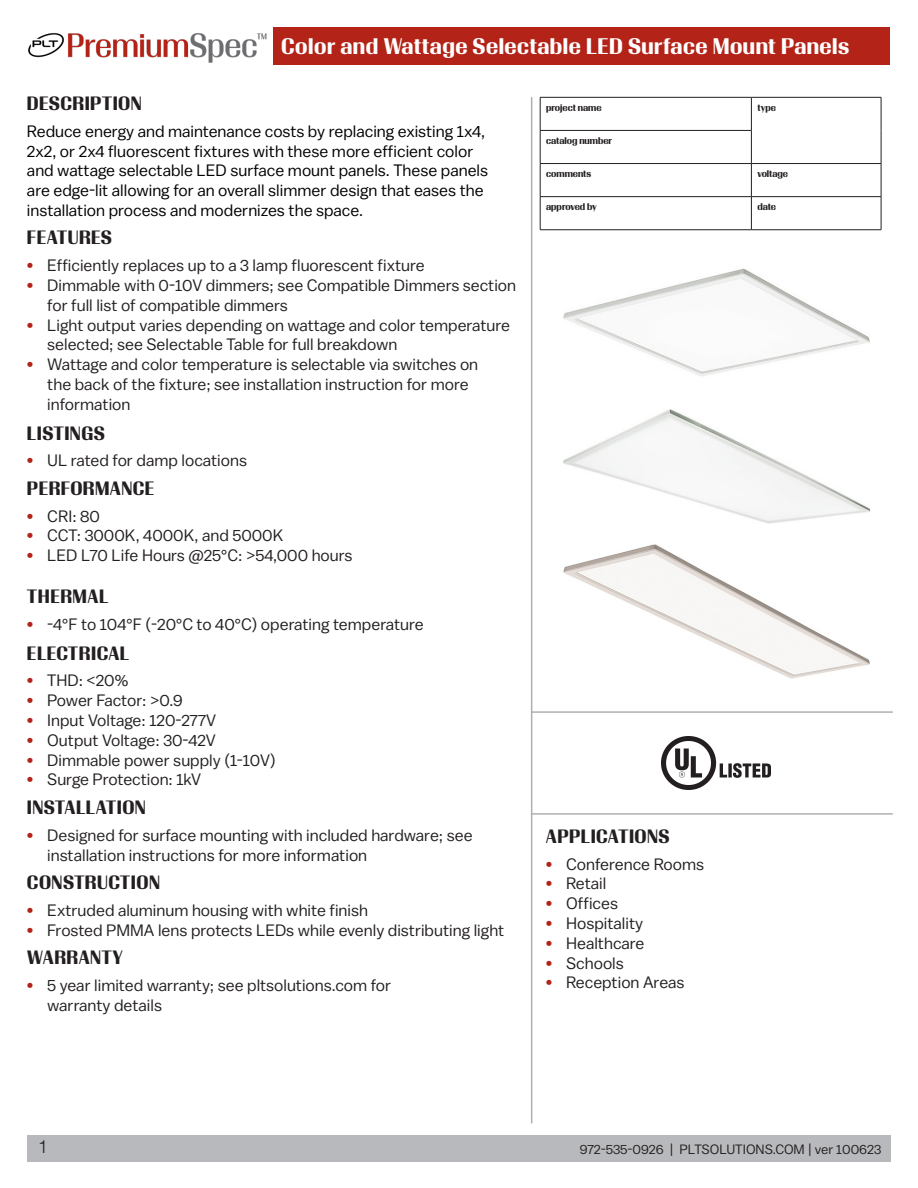
<style>
.page{position:relative;width:918px;height:1188px;background:#fff}
.page>*{position:absolute;margin:0;border:0;box-sizing:border-box;transform-origin:0 0}
.t1{font:700 21px "Timonium";letter-spacing:.025em;color:#fff}
.t2{font:700 18px "Timonium";letter-spacing:.025em;color:#231f20}
.t3{font:300 18px "Helvetica";color:#231f20}
.t4{font:16.5px/19.8px "Balto";color:#231f20}
.PLT_Blue_Bullets_Paragraphs{font:16.5px/19.8px "Balto";color:#000}
.t5{font:13.5px "Balto";color:#231f20}
.t6{font:700 9px "Timonium";color:#231f20}
.s1{color:#b32317}
</style>
<div class="page">
<div style="left:27px;top:1135px;width:864px;height:27px;background:#b8b9bc"></div>
<div style="left:274px;top:27px;width:616px;height:37px;background:#b32317"></div>
<hr style="left:531px;top:97px;width:1px;height:1026px;background:#aeafb3">
<hr style="left:540px;top:97px;width:211px;height:1px;background:#231f20">
<hr style="left:540px;top:98px;width:1px;height:32px;background:#231f20">
<hr style="left:751px;top:97px;width:130px;height:1px;background:#231f20">
<hr style="left:751px;top:98px;width:1px;height:32px;background:#231f20">
<hr style="left:881px;top:98px;width:1px;height:32px;background:#231f20">
<hr style="left:540px;top:130px;width:212px;height:1px;background:#231f20">
<hr style="left:540px;top:131px;width:1px;height:32px;background:#231f20">
<hr style="left:751px;top:131px;width:1px;height:32px;background:#231f20">
<hr style="left:881px;top:130px;width:1px;height:33px;background:#231f20">
<hr style="left:540px;top:163px;width:211px;height:1px;background:#231f20">
<hr style="left:540px;top:164px;width:1px;height:32px;background:#231f20">
<hr style="left:751px;top:163px;width:130px;height:1px;background:#231f20">
<hr style="left:751px;top:164px;width:1px;height:32px;background:#231f20">
<hr style="left:881px;top:164px;width:1px;height:32px;background:#231f20">
<hr style="left:540px;top:196px;width:211px;height:1px;background:#231f20">
<hr style="left:540px;top:197px;width:1px;height:33px;background:#231f20">
<hr style="left:751px;top:196px;width:130px;height:1px;background:#231f20">
<hr style="left:751px;top:197px;width:1px;height:33px;background:#231f20">
<hr style="left:881px;top:197px;width:1px;height:33px;background:#231f20">
<hr style="left:540px;top:229px;width:211px;height:1px;background:#231f20">
<hr style="left:751px;top:229px;width:130px;height:1px;background:#231f20">
<hr style="left:531px;top:711px;width:362px;height:2px;background:#aeafb3">
<hr style="left:531px;top:813px;width:362px;height:2px;background:#aeafb3">
<img style="left:661px;top:736px;width:109px;height:54px">
<img style="left:28px;top:33px;width:239px;height:30px">
<img style="left:564px;top:268px;width:306px;height:108px">
<img style="left:564px;top:409px;width:306px;height:115px">
<img style="left:564px;top:544px;width:306px;height:135px">
<p class="t1" style="left:281px;top:34px;width:570px">Color and Wattage Selectable LED Surface Mount Panels</p>
<p class="t2" style="left:27px;top:92px;width:116px">DESCRIPTION</p>
<p class="t6" style="left:546px;top:102px;width:57px">project name</p>
<p class="t6" style="left:757px;top:102px;width:20px">type</p>
<p class="t6" style="left:546px;top:135px;width:67px">catalog number</p>
<p class="t6" style="left:546px;top:168px;width:47px">comments</p>
<p class="t6" style="left:757px;top:168px;width:32px">voltage</p>
<p class="t6" style="left:546px;top:201px;width:52px">approved by</p>
<p class="t6" style="left:757px;top:201px;width:20px">date</p>
<p class="PLT_Blue_Bullets_Paragraphs" style="left:27px;top:121px;width:463px">Reduce energy and maintenance costs by replacing existing 1x4, 2x2, or 2x4 fluorescent fixtures with these more efficient color and wattage selectable LED surface mount panels. These panels are edge-lit allowing for an overall slimmer design that eases the installation process and modernizes the space.</p>
<p class="t2" style="left:27px;top:227px;width:87px">FEATURES</p>
<p class="t4" style="left:27px;top:255px;width:399px"><span class="s1">•</span> Efficiently replaces up to a 3 lamp fluorescent fixture</p>
<p class="t4" style="left:47px;top:275px;width:470px;text-indent:-20px"><span class="s1">•</span> Dimmable with 0-10V dimmers; see Compatible Dimmers section for full list of compatible dimmers</p>
<p class="t4" style="left:47px;top:315px;width:464px;text-indent:-20px"><span class="s1">•</span> Light output varies depending on wattage and color temperature selected; see Selectable Table for full breakdown</p>
<p class="t4" style="left:47px;top:354px;width:433px;text-indent:-20px"><span class="s1">•</span> Wattage and color temperature is selectable via switches on the back of the fixture; see installation instruction for more information</p>
<p class="t2" style="left:27px;top:422px;width:79px">LISTINGS</p>
<p class="t4" style="left:27px;top:450px;width:222px"><span class="s1">•</span> UL rated for damp locations</p>
<p class="t2" style="left:27px;top:477px;width:129px">PERFORMANCE</p>
<p class="t4" style="left:27px;top:505px;width:74px"><span class="s1">•</span> CRI: 80</p>
<p class="t4" style="left:27px;top:525px;width:258px"><span class="s1">•</span> CCT: 3000K, 4000K, and 5000K</p>
<p class="t4" style="left:27px;top:545px;width:327px"><span class="s1">•</span> LED L70 Life Hours @25°C: &gt;54,000 hours</p>
<p class="t2" style="left:27px;top:585px;width:83px">THERMAL</p>
<p class="t4" style="left:27px;top:614px;width:398px"><span class="s1">•</span> -4°F to 104°F (-20°C to 40°C) operating temperature</p>
<p class="t2" style="left:27px;top:642px;width:104px">ELECTRICAL</p>
<p class="t4" style="left:27px;top:670px;width:103px"><span class="s1">•</span> THD: &lt;20%</p>
<p class="t4" style="left:27px;top:690px;width:157px"><span class="s1">•</span> Power Factor: &gt;0.9</p>
<p class="t4" style="left:27px;top:710px;width:191px"><span class="s1">•</span> Input Voltage: 120-277V</p>
<p class="t4" style="left:27px;top:730px;width:190px"><span class="s1">•</span> Output Voltage: 30-42V</p>
<p class="t4" style="left:27px;top:750px;width:250px"><span class="s1">•</span> Dimmable power supply (1-10V)</p>
<p class="t4" style="left:27px;top:769px;width:176px"><span class="s1">•</span> Surge Protection: 1kV</p>
<p class="t2" style="left:27px;top:797px;width:120px">INSTALLATION</p>
<p class="t4" style="left:47px;top:825px;width:427px;text-indent:-20px"><span class="s1">•</span> Designed for surface mounting with included hardware; see installation instructions for more information</p>
<p class="t2" style="left:27px;top:872px;width:134px">CONSTRUCTION</p>
<p class="t4" style="left:27px;top:900px;width:343px"><span class="s1">•</span> Extruded aluminum housing with white finish</p>
<p class="t4" style="left:27px;top:920px;width:479px"><span class="s1">•</span> Frosted PMMA lens protects LEDs while evenly distributing light</p>
<p class="t2" style="left:27px;top:947px;width:98px">WARRANTY</p>
<p class="t4" style="left:47px;top:975px;width:346px;text-indent:-20px"><span class="s1">•</span> 5 year limited warranty; see pltsolutions.com for warranty details</p>
<p class="t2" style="left:546px;top:825px;width:125px">APPLICATIONS</p>
<p class="t4" style="left:546px;top:854px;width:160px"><span class="s1">•</span> Conference Rooms</p>
<p class="t4" style="left:546px;top:873px;width:62px"><span class="s1">•</span> Retail</p>
<p class="t4" style="left:546px;top:893px;width:74px"><span class="s1">•</span> Offices</p>
<p class="t4" style="left:546px;top:913px;width:99px"><span class="s1">•</span> Hospitality</p>
<p class="t4" style="left:546px;top:933px;width:100px"><span class="s1">•</span> Healthcare</p>
<p class="t4" style="left:546px;top:953px;width:79px"><span class="s1">•</span> Schools</p>
<p class="t4" style="left:546px;top:972px;width:140px"><span class="s1">•</span> Reception Areas</p>
<p class="t3" style="left:38px;top:1132px;width:12px">1</p>
<p class="t5" style="left:580px;top:1141px;width:303px">972-535-0926 | PLTSOLUTIONS.COM | ver 100623</p>
</div>
